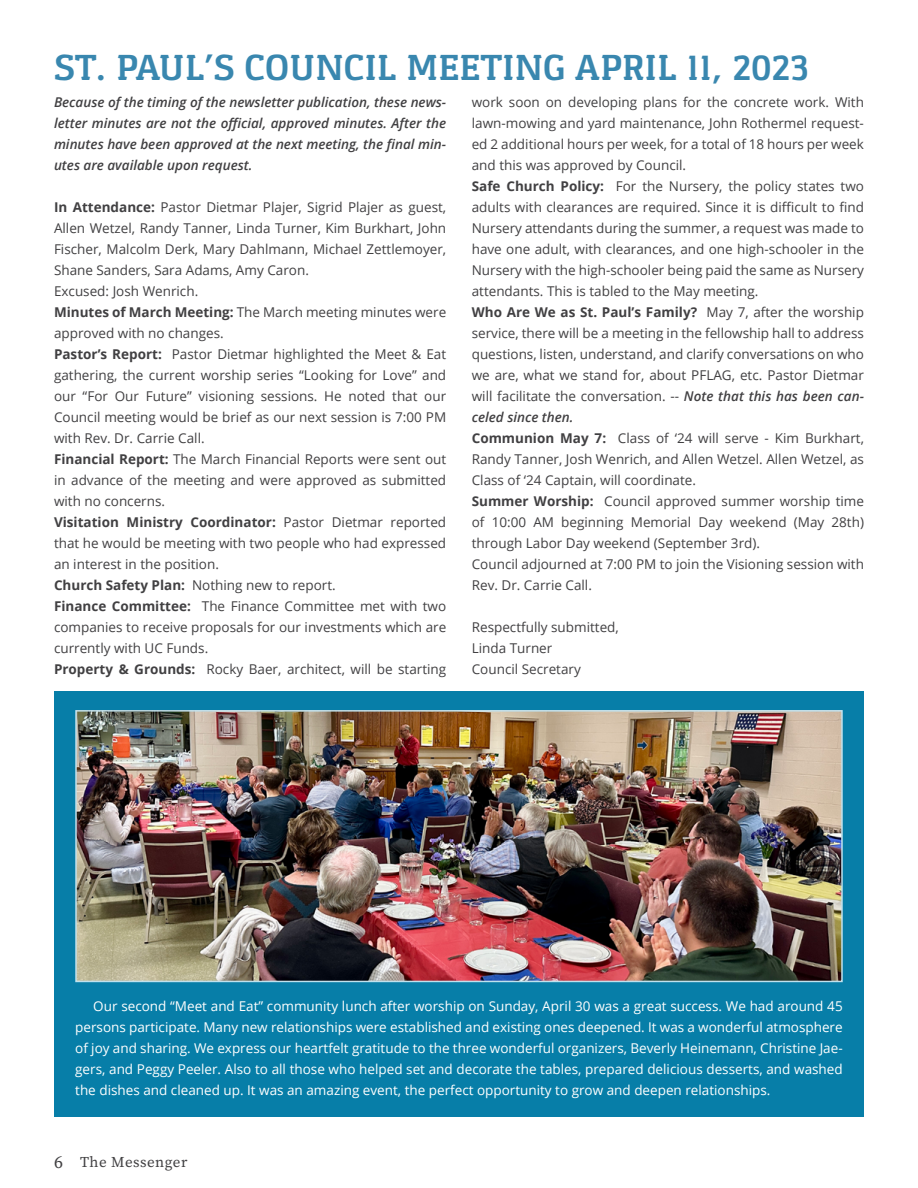
<style>
.page{position:relative;width:918px;height:1188px;background:#fff}
.page>*{position:absolute;margin:0;border:0;box-sizing:border-box;transform-origin:0 0}
.t1{font:700 37.5px "Gaspar";color:#3987af}
.t2{font:15px "Source Serif Pro";letter-spacing:.03em;color:#414042}
.t3{font:13.5px/21px "Open Sans";color:#414042}
.t4{font:13.5px/21px "Open Sans";color:#fff;text-align:justify}
.t5{font:italic 600 13.5px/21px "Open Sans";color:#414042;text-align:justify}
.s1{font-weight:700}
.s2{font-weight:600;font-style:italic}
.s3{font-size:18px}
</style>
<div class="page">
<div style="left:54px;top:692px;width:810px;height:425px;background:#077ea8"></div>
<img style="left:78px;top:713px;width:762px;height:266px">
<div style="left:75px;top:710px;width:768px;height:272px;border:2px solid #c0e1ed"></div>
<h1 class="t1" style="left:54px;top:46px;width:757px">ST. PAUL’S COUNCIL MEETING APRIL 11, 2023</h1>
<p class="t5" style="left:54px;top:91px;width:394px">Because of the timing of the newsletter publication, these news&shy;letter minutes are not the official, approved minutes. After the minutes have been approved at the next meeting, the final min&shy;utes are available upon request.</p>
<p class="t3" style="left:54px;top:196px;width:394px"><span class="s1">In Attendance:</span> Pastor Dietmar Plajer, Sigrid Plajer as guest, Allen Wetzel, Randy Tanner, Linda Turner, Kim Burkhart, John Fischer, Malcolm Derk, Mary Dahlmann, Michael Zettlemoyer, Shane Sanders, Sara Adams, Amy Caron.<br>Excused: Josh Wenrich.<br><span class="s1">Minutes of March Meeting:</span> The March meeting minutes were approved with no changes.<br><span class="s1">Pastor’s Report:</span> Pastor Dietmar highlighted the Meet &amp; Eat gathering, the current worship series “Looking for Love” and our “For Our Future” visioning sessions. He noted that our Council meeting would be brief as our next session is 7:00 PM with Rev. Dr. Carrie Call.<br><span class="s1">Financial Report:</span> The March Financial Reports were sent out in advance of the meeting and were approved as submitted with no concerns.<br><span class="s1">Visitation Ministry Coordinator:</span> Pastor Dietmar reported that he would be meeting with two people who had expressed an interest in the position.<br><span class="s1">Church Safety Plan:</span> Nothing new to report.<br><span class="s1">Finance Committee:</span> The Finance Committee met with two companies to receive proposals for our investments which are currently with UC Funds.<br><span class="s1">Property &amp; Grounds:</span> Rocky Baer, architect, will be starting</p>
<p class="t3" style="left:472px;top:91px;width:394px">work soon on developing plans for the concrete work. With lawn-mowing and yard maintenance, John Rothermel request&shy;ed 2 additional hours per week, for a total of 18 hours per week and this was approved by Council.<br><span class="s1">Safe Church Policy:</span> For the Nursery, the policy states two adults with clearances are required. Since it is difficult to find Nursery attendants during the summer, a request was made to have one adult, with clearances, and one high-schooler in the Nursery with the high-schooler being paid the same as Nursery attendants. This is tabled to the May meeting.<br><span class="s1">Who Are We as St. Paul’s Family?</span> May 7, after the worship service, there will be a meeting in the fellowship hall to address questions, listen, understand, and clarify conversations on who we are, what we stand for, about PFLAG, etc. Pastor Dietmar will facilitate the conversation. -- <span class="s2">Note that this has been can&shy;celed since then.<br></span><span class="s1">Communion May 7:</span> Class of ‘24 will serve - Kim Burkhart, Randy Tanner, Josh Wenrich, and Allen Wetzel. Allen Wetzel, as Class of ‘24 Captain, will coordinate.<br><span class="s1">Summer Worship:</span> Council approved summer worship time of 10:00 AM beginning Memorial Day weekend (May 28th) through Labor Day weekend (September 3rd).<br>Council adjourned at 7:00 PM to join the Visioning session with Rev. Dr. Carrie Call.</p>
<p class="t3" style="left:472px;top:616px;width:149px">Respectfully submitted,<br>Linda Turner<br>Council Secretary</p>
<p class="t4" style="left:75px;top:996px;width:769px;text-indent:18px">Our second “Meet and Eat” community lunch after worship on Sunday, April 30 was a great success. We had around 45 persons participate. Many new relationships were established and existing ones deepened. It was a wonderful atmosphere of joy and sharing. We express our heartfelt gratitude to the three wonderful organizers, Beverly Heinemann, Christine Jae&shy;gers, and Peggy Peeler. Also to all those who helped set and decorate the tables, prepared delicious desserts, and washed the dishes and cleaned up. It was an amazing event, the perfect opportunity to grow and deepen relationships.</p>
<p class="t2" style="left:54px;top:1152px;width:135px"><span class="s3">6</span> The Messenger</p>
</div>
